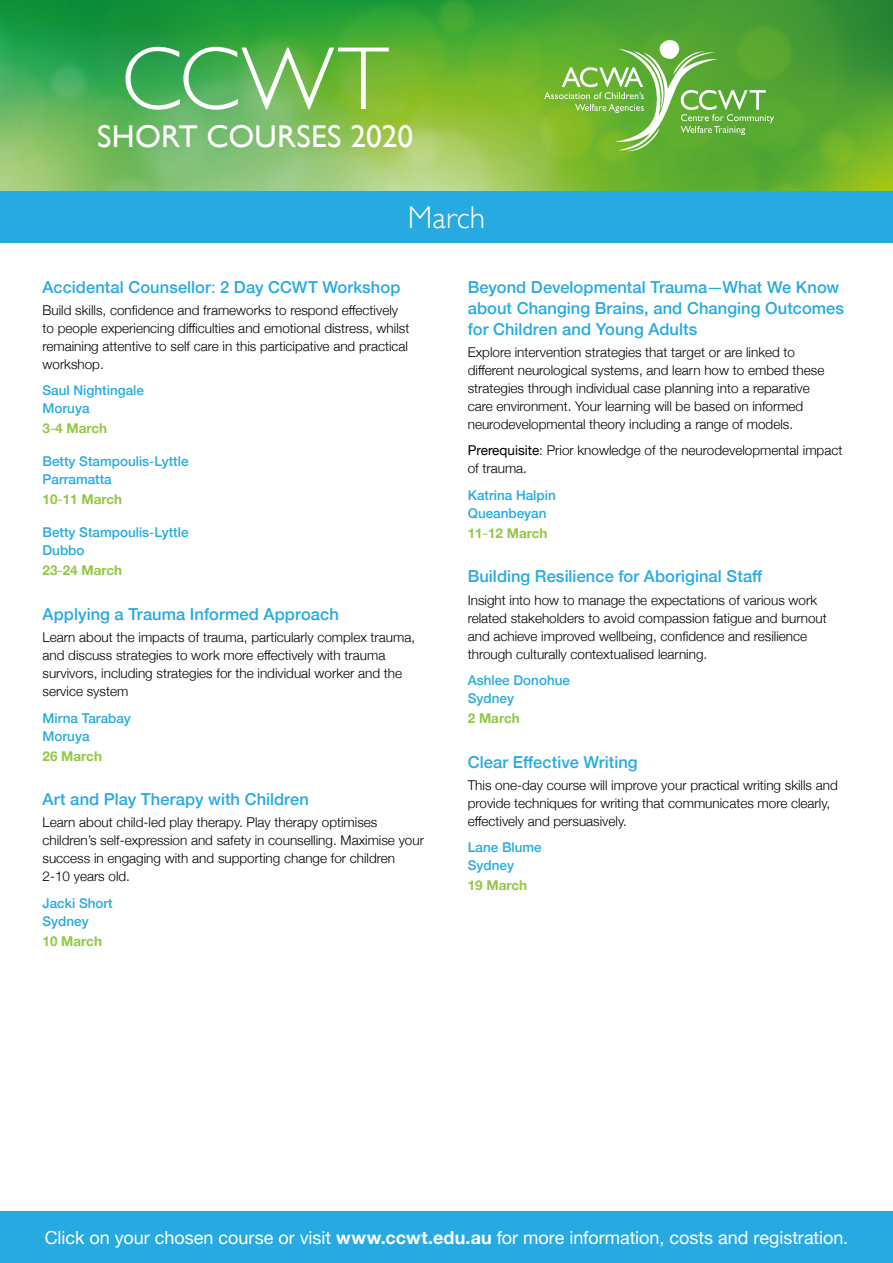
<style>
.page{position:relative;width:893px;height:1263px;background:#fff}
.page>*{position:absolute;margin:0;border:0;box-sizing:border-box;transform-origin:0 0}
.t1{font:300 90px "Gill Sans";color:#fff}
.t2{font:31.5px "Gill Sans";letter-spacing:.005em;color:#fff}
.t3{font:300 31.5px "Gill Sans";letter-spacing:.005em;color:#fff}
.t4{font:18px "Helvetica Neue";color:#fff}
.t5{font:500 16.5px/21px "Helvetica Neue";letter-spacing:.005em;color:#27aae1}
.t6{font:300 13.5px/18px "Helvetica Neue";color:#000}
.t7{font:500 13.5px/18px "Helvetica Neue";color:#27aae1}
.t8{font:700 13.5px "Helvetica Neue";color:#92c844}
.s1{font-weight:400}
.s2{font-weight:700}
</style>
<div class="page">
<img style="left:0;top:0;width:893px;height:191px">
<div style="left:0;top:191px;width:893px;height:51px;background:#27aae1"></div>
<div style="left:0;top:1212px;width:893px;height:51px;background:#27aae1"></div>
<svg style="left:544px;top:40px;width:230px;height:111px;background:#75b84a"></svg>
<h1 class="t1" style="left:121px;top:9px;width:270px">CCWT</h1>
<h2 class="t2" style="left:97px;top:118px;width:318px">SHORT COURSES 2020</h2>
<h2 class="t3" style="left:408px;top:193px;width:79px">March</h2>
<p class="t5" style="left:43px;top:275px;width:359px">Accidental Counsellor<span class="s1">:</span> 2 Day CCWT Workshop</p>
<p class="t6" style="left:43px;top:300px;width:368px">Build skills, confidence and frameworks to respond effectively to people experiencing difficulties and emotional distress, whilst remaining attentive to self care in this participative and practical workshop.</p>
<p class="t7" style="left:43px;top:380px;width:103px">Saul Nightingale<br>Moruya</p>
<p class="t8" style="left:43px;top:418px;width:66px">3<span class="s1">-</span>4 March</p>
<p class="t7" style="left:43px;top:451px;width:148px">Betty Stampoulis<span class="s1">-</span>Lyttle<br>Parramatta</p>
<p class="t8" style="left:43px;top:489px;width:81px">10<span class="s1">-</span>11 March</p>
<p class="t7" style="left:43px;top:522px;width:148px">Betty Stampoulis<span class="s1">-</span>Lyttle<br>Dubbo</p>
<p class="t8" style="left:43px;top:560px;width:81px">23<span class="s1">-</span>24 March</p>
<p class="t5" style="left:43px;top:602px;width:298px">Applying a Trauma Informed Approach</p>
<p class="t6" style="left:43px;top:627px;width:374px">Learn about the impacts of trauma, particularly complex trauma, and discuss strategies to work more effectively with trauma survivors, including strategies for the individual worker and the service system</p>
<p class="t7" style="left:43px;top:708px;width:90px">Mirna Tarabay<br>Moruya</p>
<p class="t8" style="left:43px;top:745px;width:61px">26 March</p>
<p class="t5" style="left:43px;top:787px;width:268px">Art and Play Therapy with Children</p>
<p class="t6" style="left:43px;top:812px;width:383px">Learn about child-led play therapy. Play therapy optimises children’s self-expression and safety in counselling. Maximise your success in engaging with and supporting change for children 2-10 years old.</p>
<p class="t7" style="left:43px;top:893px;width:72px">Jacki Short<br>Sydney</p>
<p class="t8" style="left:43px;top:930px;width:61px">10 March</p>
<p class="t5" style="left:468px;top:275px;width:378px">Beyond Developmental Trauma<span class="s1">—</span>What We Know about Changing Brains, and Changing Outcomes for Children and Young Adults</p>
<p class="t6" style="left:468px;top:342px;width:358px">Explore intervention strategies that target or are linked to different neurological systems, and learn how to embed these strategies through individual case planning into a reparative care environment. Your learning will be based on informed neurodevelopmental theory including a range of models.</p>
<p class="t6" style="left:468px;top:440px;width:376px"><span class="s1">Prerequisite</span>: Prior knowledge of the neurodevelopmental impact of trauma.</p>
<p class="t7" style="left:468px;top:485px;width:90px">Katrina Halpin<br>Queanbeyan</p>
<p class="t8" style="left:468px;top:522px;width:81px">11<span class="s1">-</span>12 March</p>
<p class="t5" style="left:468px;top:565px;width:296px">Building Resilience for Aboriginal Staff</p>
<p class="t6" style="left:468px;top:590px;width:361px">Insight into how to manage the expectations of various work related stakeholders to avoid compassion fatigue and burnout and achieve improved wellbeing, confidence and resilience through culturally contextualised learning.</p>
<p class="t7" style="left:468px;top:670px;width:104px">Ashlee Donohue<br>Sydney</p>
<p class="t8" style="left:468px;top:708px;width:54px">2 March</p>
<p class="t5" style="left:468px;top:750px;width:171px">Clear Effective Writing</p>
<p class="t6" style="left:468px;top:775px;width:372px">This one-day course will improve your practical writing skills and provide techniques for writing that communicates more clearly, effectively and persuasively.</p>
<p class="t7" style="left:468px;top:837px;width:76px">Lane Blume<br>Sydney</p>
<p class="t8" style="left:468px;top:875px;width:61px">19 March</p>
<h3 class="t4" style="left:45px;top:1225px;width:805px">Click on your chosen course or visit <span class="s2">www.ccwt.edu.au</span> for more information, costs and registration.</h3>
</div>
